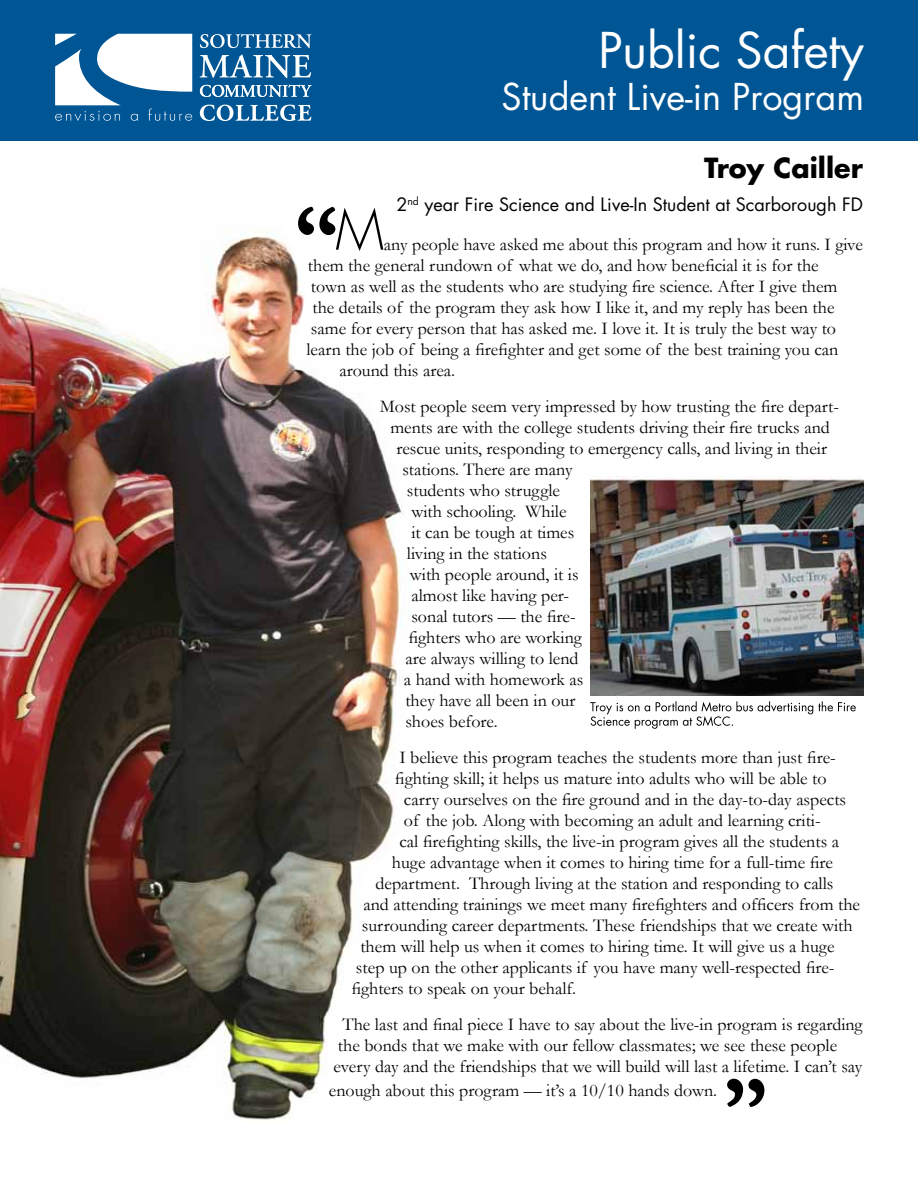
<style>
.page{position:relative;width:918px;height:1188px;background:#fff}
.page>*{position:absolute;margin:0;border:0;box-sizing:border-box;transform-origin:0 0}
.t1{font:300 54px "Futura";color:#000}
.t2{font:48px "Futura";color:#fff}
.t3{font:36px "Futura";color:#fff}
.t4{font:700 27px "Futura";color:#000}
.t5{font:18px/21px "Garamond";color:#000}
.t6{font:18px "Futura";color:#000}
</style>
<div class="page">
<div style="left:0;top:0;width:918px;height:141px;background:#005695"></div>
<svg style="left:55px;top:34px;width:137px;height:87px"></svg>
<svg style="left:200px;top:34px;width:111px;height:14px"></svg>
<svg style="left:200px;top:55px;width:111px;height:23px"></svg>
<svg style="left:200px;top:105px;width:111px;height:16px"></svg>
<svg style="left:200px;top:85px;width:112px;height:12px"></svg>
<img style="left:590px;top:477px;width:274px;height:218px">
<img style="left:0;top:206px;width:406px;height:914px">
<div style="left:0;top:184px;width:39px;height:102px;background:#fff"></div>
<svg style="left:298px;top:207px;width:37px;height:28px"></svg>
<svg style="left:727px;top:1079px;width:37px;height:28px"></svg>
<svg style="left:590px;top:701px;width:266px;height:28px"></svg>
<h2 class="t2" style="left:598px;top:18px;width:267px">Public Safety</h2>
<h3 class="t3" style="left:502px;top:72px;width:364px">Student Live-in Program</h3>
<h3 class="t4" style="left:704px;top:149px;width:160px">Troy Cailler</h3>
<p class="t6" style="left:396px;top:192px;width:468px">2<sup>nd</sup> year Fire Science and Live-In Student at Scarborough FD</p>
<h1 class="t1" style="left:335px;top:195px;width:50px">M</h1>
<p class="t5" style="left:384px;top:233px;width:481px">any people have asked me about this program and how it runs. I give</p>
<p class="t5" style="left:308px;top:254px;width:512px">them the general rundown of what we do, and how beneficial it is for the</p>
<p class="t5" style="left:311px;top:275px;width:528px">town as well as the students who are studying fire science. After I give them</p>
<p class="t5" style="left:312px;top:296px;width:524px">the details of the program they ask how I like it, and my reply has been the</p>
<p class="t5" style="left:311px;top:317px;width:527px">same for every person that has asked me. I love it. It is truly the best way to</p>
<p class="t5" style="left:306px;top:338px;width:534px">learn the job of being a firefighter and get some of the best training you can</p>
<p class="t5" style="left:339px;top:359px;width:117px">around this area.</p>
<p class="t5" style="left:380px;top:395px;width:461px">Most people seem very impressed by how trusting the fire depart-</p>
<p class="t5" style="left:390px;top:416px;width:441px">ments are with the college students driving their fire trucks and</p>
<p class="t5" style="left:396px;top:437px;width:432px">rescue units, responding to emergency calls, and living in their</p>
<p class="t5" style="left:402px;top:458px;width:172px">stations. There are many</p>
<p class="t5" style="left:407px;top:479px;width:155px">students who struggle</p>
<p class="t5" style="left:411px;top:500px;width:157px">with schooling. While</p>
<p class="t5" style="left:411px;top:521px;width:164px">it can be tough at times</p>
<p class="t5" style="left:407px;top:542px;width:142px">living in the stations</p>
<p class="t5" style="left:410px;top:563px;width:170px">with people around, it is</p>
<p class="t5" style="left:411px;top:584px;width:159px">almost like having per-</p>
<p class="t5" style="left:411px;top:605px;width:166px">sonal tutors — the fire-</p>
<p class="t5" style="left:408px;top:626px;width:175px">fighters who are working</p>
<p class="t5" style="left:405px;top:647px;width:175px">are always willing to lend</p>
<p class="t5" style="left:404px;top:668px;width:181px">a hand with homework as</p>
<p class="t5" style="left:405px;top:689px;width:172px">they have all been in our</p>
<p class="t5" style="left:405px;top:710px;width:94px">shoes before.</p>
<p class="t5" style="left:399px;top:746px;width:438px">I believe this program teaches the students more than just fire-</p>
<p class="t5" style="left:395px;top:767px;width:433px">fighting skill; it helps us mature into adults who will be able to</p>
<p class="t5" style="left:404px;top:788px;width:444px">carry ourselves on the fire ground and in the day-to-day aspects</p>
<p class="t5" style="left:404px;top:809px;width:418px">of the job. Along with becoming an adult and learning criti-</p>
<p class="t5" style="left:399px;top:830px;width:441px">cal firefighting skills, the live-in program gives all the students a</p>
<p class="t5" style="left:392px;top:851px;width:443px">huge advantage when it comes to hiring time for a full-time fire</p>
<p class="t5" style="left:375px;top:872px;width:460px">department. Through living at the station and responding to calls</p>
<p class="t5" style="left:363px;top:893px;width:498px">and attending trainings we meet many firefighters and officers from the</p>
<p class="t5" style="left:362px;top:914px;width:492px">surrounding career departments. These friendships that we create with</p>
<p class="t5" style="left:360px;top:935px;width:476px">them will help us when it comes to hiring time. It will give us a huge</p>
<p class="t5" style="left:356px;top:956px;width:480px">step up on the other applicants if you have many well-respected fire-</p>
<p class="t5" style="left:351px;top:977px;width:226px">fighters to speak on your behalf.</p>
<p class="t5" style="left:333px;top:1013px;width:531px;text-indent:9px">The last and final piece I have to say about the live-in program is regarding the bonds that we make with our fellow classmates; we see these people every day and the friendships that we will build will last a lifetime. I can’t say</p>
<p class="t5" style="left:329px;top:1080px;width:390px">enough about this program — it’s a 10/10 hands down.</p>
</div>
